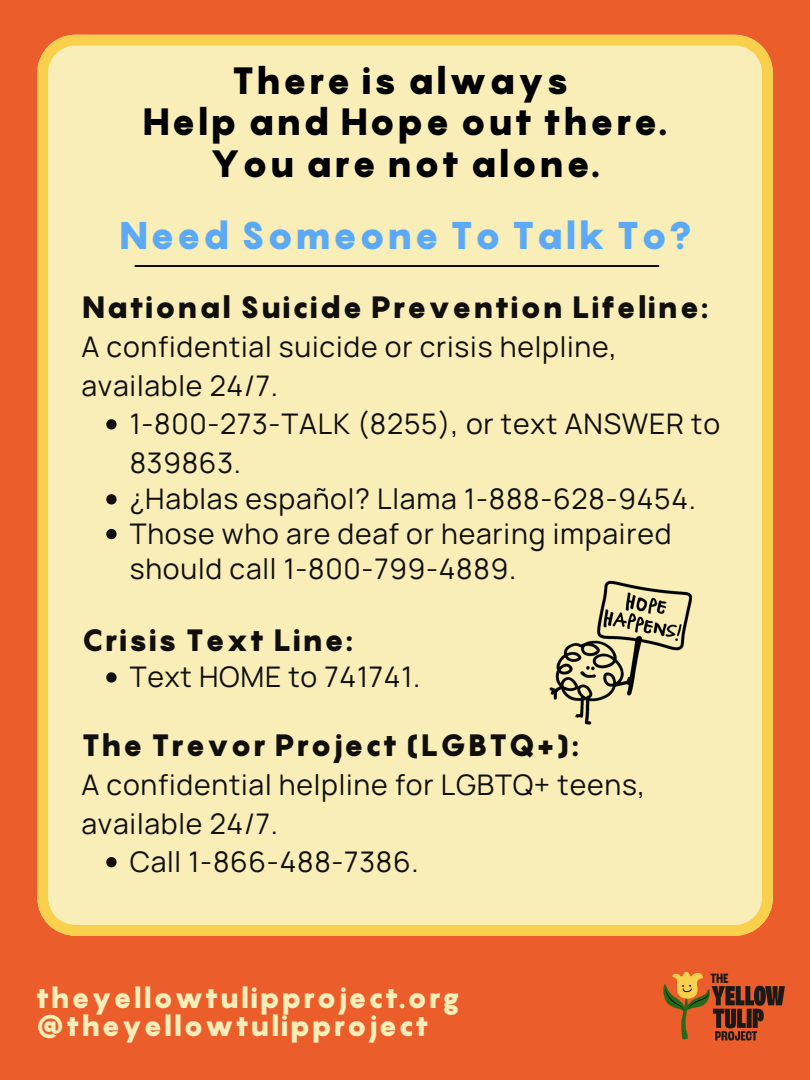
<style>
.page{position:relative;width:810px;height:1080px;background:#ec5d2c}
.page>*{position:absolute;margin:0;border:0;box-sizing:border-box;transform-origin:0 0}
.t1{font:900 38.12px "Pangram";letter-spacing:.025em;color:#5ca9f8}
.t2{font:900 37.5px/41.8px "Pangram";letter-spacing:.025em;color:#000;text-align:center}
.t3{font:900 30.44px "Pangram";letter-spacing:.025em;color:#100f0d}
.t4{font:900 28.75px/28.6px "Pangram";letter-spacing:.025em;color:#f9eeb8}
.t5{font:28.38px/36.1px "Manrope";letter-spacing:.025em;color:#100f0d}
</style>
<div class="page">
<div style="left:37px;top:35px;width:736px;height:901px;background:#f9eeb8"></div>
<svg style="left:106px;top:419px;width:11px;height:11px"></svg>
<svg style="left:106px;top:494px;width:11px;height:11px"></svg>
<svg style="left:106px;top:529px;width:11px;height:10px"></svg>
<svg style="left:106px;top:672px;width:11px;height:11px"></svg>
<svg style="left:106px;top:857px;width:11px;height:10px"></svg>
<hr style="left:135px;top:265px;width:524px;height:2px;background:#000">
<img style="left:527px;top:568px;width:187px;height:173px">
<img style="left:663px;top:971px;width:122px;height:70px">
<h2 class="t2" style="left:142px;top:59px;width:527px">There is always<br>Help and Hope out there.<br>You are not alone.</h2>
<h1 class="t1" style="left:118px;top:212px;width:575px">Need Someone To Talk To?</h1>
<p class="t3" style="left:81px;top:288px;width:629px">National Suicide Prevention Lifeline:</p>
<p class="t5" style="left:81px;top:327px;width:537px;line-height:38.4px">A confidential suicide or crisis helpline, available 24/7.</p>
<p class="t5" style="left:130px;top:405px;width:592px">1-800-273-TALK (8255), or text ANSWER to<br>839863.<br>¿Hablas español? Llama 1-888-628-9454.<br>Those who are deaf or hearing impaired should call 1-800-799-4889.</p>
<p class="t3" style="left:81px;top:621px;width:274px">Crisis Text Line:</p>
<p class="t5" style="left:130px;top:658px;width:292px">Text HOME to 741741.</p>
<p class="t3" style="left:81px;top:726px;width:499px">The Trevor Project (LGBTQ+):</p>
<p class="t5" style="left:81px;top:765px;width:565px;line-height:38.4px">A confidential helpline for LGBTQ+ teens, available 24/7.</p>
<p class="t5" style="left:130px;top:843px;width:290px">Call 1-866-488-7386.</p>
<p class="t4" style="left:35px;top:983px;width:426px">theyellowtulipproject.org @theyellowtulipproject</p>
</div>
